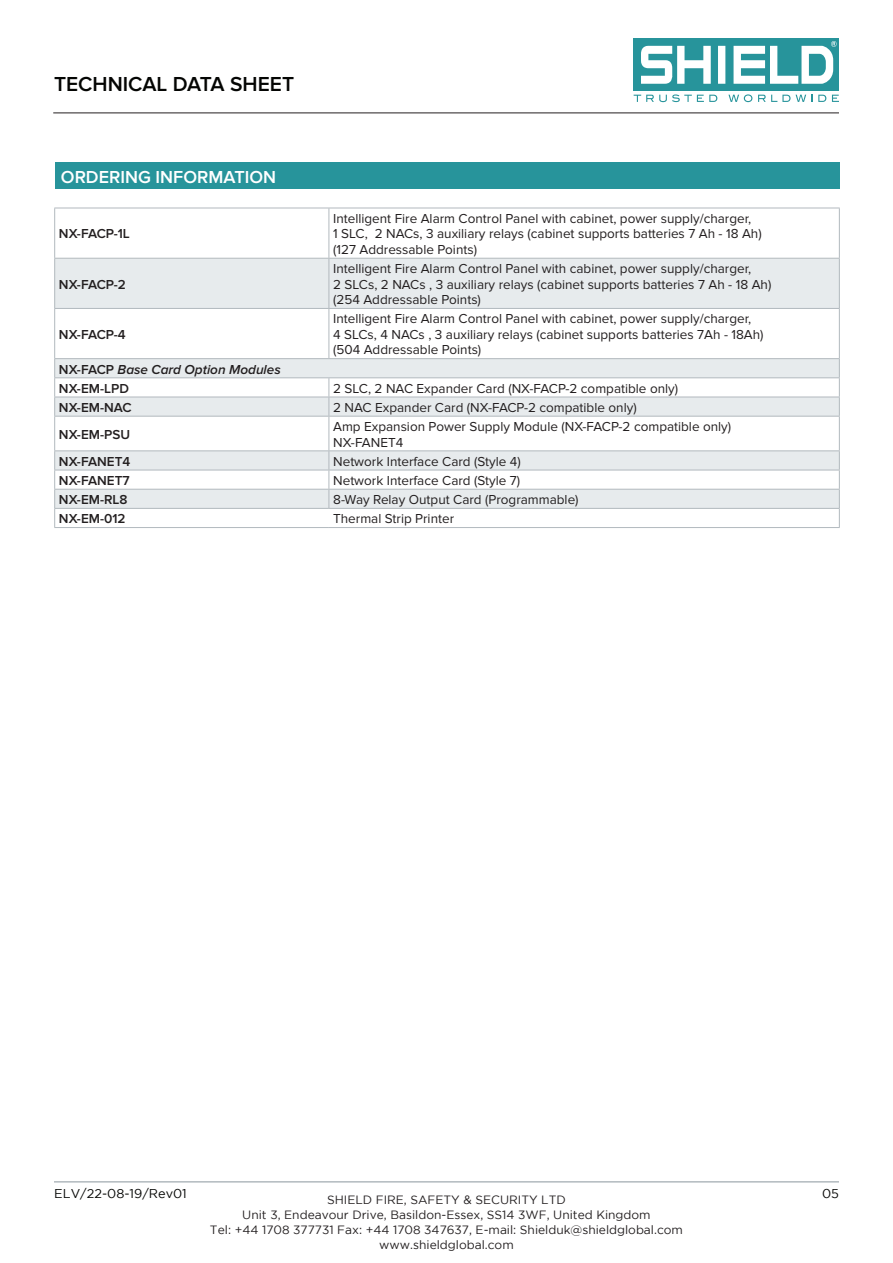
<style>
.page{position:relative;width:893px;height:1263px;background:#fff}
.page>*{position:absolute;margin:0;border:0;box-sizing:border-box;transform-origin:0 0}
.t1{font:600 21px "Proxima Nova";color:#040503}
.t2{font:600 18px "Proxima Nova";color:#fff}
.t3{font:13.5px/15.6px "Proxima Nova";color:#231f20}
.t4{font:600 13.5px "Proxima Nova";color:#231f20}
.t5{font:italic 600 13.5px "Proxima Nova";color:#231f20}
.t6{font:12.75px "Gotham";color:#040503}
.t7{font:12px/15px "Gotham";color:#231f20;text-align:center}
.s1{font-style:normal}
</style>
<div class="page">
<hr style="left:54px;top:1181px;width:785px;height:1px;background:#b2b9be">
<div style="left:634px;top:38px;width:205px;height:53px;background:#27949b"></div>
<svg style="left:641px;top:41px;width:196px;height:43px"></svg>
<svg style="left:634px;top:94px;width:83px;height:8px"></svg>
<svg style="left:728px;top:94px;width:24px;height:8px"></svg>
<svg style="left:758px;top:95px;width:32px;height:7px"></svg>
<svg style="left:796px;top:95px;width:16px;height:7px"></svg>
<svg style="left:818px;top:95px;width:8px;height:7px"></svg>
<svg style="left:832px;top:95px;width:7px;height:7px"></svg>
<hr style="left:53px;top:113px;width:786px;height:1px;background:#231f20">
<div style="left:55px;top:163px;width:784px;height:26px;background:#27949b"></div>
<svg style="left:55px;top:207px;width:784px;height:1px"></svg>
<svg style="left:55px;top:259px;width:784px;height:249px;fill:#e7ebed"></svg>
<hr style="left:54px;top:208px;width:275px;height:1px;background:#b2b9be">
<hr style="left:54px;top:208px;width:1px;height:50px;background:#b2b9be">
<hr style="left:329px;top:208px;width:511px;height:1px;background:#b2b9be">
<hr style="left:329px;top:208px;width:1px;height:50px;background:#b2b9be">
<hr style="left:839px;top:208px;width:1px;height:50px;background:#b2b9be">
<hr style="left:54px;top:258px;width:275px;height:1px;background:#b2b9be">
<hr style="left:54px;top:259px;width:1px;height:49px;background:#b2b9be">
<hr style="left:329px;top:258px;width:511px;height:1px;background:#b2b9be">
<hr style="left:329px;top:259px;width:1px;height:49px;background:#b2b9be">
<hr style="left:839px;top:259px;width:1px;height:49px;background:#b2b9be">
<hr style="left:54px;top:308px;width:275px;height:1px;background:#b2b9be">
<hr style="left:54px;top:309px;width:1px;height:49px;background:#b2b9be">
<hr style="left:54px;top:358px;width:275px;height:1px;background:#b2b9be">
<hr style="left:329px;top:308px;width:511px;height:1px;background:#b2b9be">
<hr style="left:329px;top:309px;width:1px;height:49px;background:#b2b9be">
<hr style="left:839px;top:309px;width:1px;height:49px;background:#b2b9be">
<hr style="left:329px;top:358px;width:511px;height:1px;background:#b2b9be">
<hr style="left:54px;top:377px;width:275px;height:1px;background:#b2b9be">
<svg style="left:54px;top:359px;width:1px;height:57px"></svg>
<hr style="left:54px;top:397px;width:275px;height:1px;background:#b2b9be">
<hr style="left:329px;top:377px;width:511px;height:1px;background:#b2b9be">
<svg style="left:329px;top:378px;width:1px;height:38px"></svg>
<svg style="left:839px;top:359px;width:1px;height:57px"></svg>
<hr style="left:329px;top:397px;width:511px;height:1px;background:#b2b9be">
<hr style="left:54px;top:416px;width:275px;height:1px;background:#b2b9be">
<hr style="left:54px;top:416px;width:1px;height:34px;background:#b2b9be">
<hr style="left:54px;top:450px;width:275px;height:1px;background:#b2b9be">
<hr style="left:329px;top:416px;width:511px;height:1px;background:#b2b9be">
<hr style="left:329px;top:416px;width:1px;height:34px;background:#b2b9be">
<hr style="left:839px;top:416px;width:1px;height:34px;background:#b2b9be">
<hr style="left:329px;top:450px;width:511px;height:1px;background:#b2b9be">
<hr style="left:54px;top:470px;width:275px;height:1px;background:#b2b9be">
<hr style="left:54px;top:489px;width:275px;height:1px;background:#b2b9be">
<hr style="left:329px;top:470px;width:511px;height:1px;background:#b2b9be">
<svg style="left:329px;top:451px;width:1px;height:57px"></svg>
<hr style="left:329px;top:489px;width:511px;height:1px;background:#b2b9be">
<hr style="left:54px;top:508px;width:275px;height:1px;background:#b2b9be">
<svg style="left:54px;top:451px;width:1px;height:76px"></svg>
<hr style="left:329px;top:508px;width:511px;height:1px;background:#b2b9be">
<svg style="left:839px;top:451px;width:1px;height:76px"></svg>
<hr style="left:54px;top:527px;width:275px;height:1px;background:#b2b9be">
<hr style="left:329px;top:527px;width:511px;height:1px;background:#b2b9be">
<h1 class="t1" style="left:54px;top:72px;width:242px">TECHNICAL DATA SHEET</h1>
<h2 class="t2" style="left:61px;top:167px;width:217px">ORDERING INFORMATION</h2>
<p class="t4" style="left:59px;top:226px;width:72px">NX-FACP-1L</p>
<p class="t4" style="left:59px;top:276px;width:68px">NX-FACP-2</p>
<p class="t4" style="left:59px;top:327px;width:68px">NX-FACP-4</p>
<p class="t5" style="left:59px;top:361px;width:223px"><span class="s1">NX-FACP</span> Base Card Option Modules</p>
<p class="t4" style="left:59px;top:380px;width:71px">NX-EM-LPD</p>
<p class="t4" style="left:59px;top:400px;width:74px">NX-EM-NAC</p>
<p class="t4" style="left:59px;top:427px;width:73px">NX-EM-PSU</p>
<p class="t4" style="left:59px;top:453px;width:73px">NX-FANET4</p>
<p class="t4" style="left:59px;top:473px;width:72px">NX-FANET7</p>
<p class="t4" style="left:59px;top:492px;width:70px">NX-EM-RL8</p>
<p class="t4" style="left:59px;top:511px;width:68px">NX-EM-012</p>
<p class="t3" style="left:333px;top:211px;width:430px">Intelligent Fire Alarm Control Panel with cabinet, power supply/charger,<br>1 SLC 2, NACs 3, auxiliary relays (cabinet supports batteries 7 Ah 18- Ah( (127 Addressable Points(</p>
<p class="t3" style="left:333px;top:261px;width:440px">Intelligent Fire Alarm Control Panel with cabinet, power supply/charger,<br>2 SLCs 2, NACs 3, auxiliary relays (cabinet supports batteries 7 Ah 18- Ah( (254 Addressable Points(</p>
<p class="t3" style="left:333px;top:311px;width:432px">Intelligent Fire Alarm Control Panel with cabinet, power supply/charger,<br>4 SLCs 4, NACs 3, auxiliary relays (cabinet supports batteries 7Ah 18- Ah( (504 Addressable Points(</p>
<p class="t3" style="left:333px;top:381px;width:346px">2 SLC 2, NAC Expander Card (NX-FACP-2 compatible only(</p>
<p class="t3" style="left:333px;top:400px;width:305px">2 NAC Expander Card (NX-FACP-2 compatible only(</p>
<p class="t3" style="left:333px;top:419px;width:400px">Amp Expansion Power Supply Module (NX-FACP-2 compatible only(</p>
<p class="t3" style="left:333px;top:433px;width:189px;line-height:19.2px">NX-FANET4<br>Network Interface Card (Style (4</p>
<p class="t3" style="left:333px;top:473px;width:188px">Network Interface Card (Style (7</p>
<p class="t3" style="left:333px;top:492px;width:247px">8-Way Relay Output Card (Programmable(</p>
<p class="t3" style="left:333px;top:511px;width:122px">Thermal Strip Printer</p>
<p class="t6" style="left:54px;top:1186px;width:134px">ELV/22-08-19/Rev01</p>
<p class="t7" style="left:210px;top:1191px;width:475px">SHIELD FIRE, SAFETY &amp; SECURITY LTD<br>Unit 3, Endeavour Drive, Basildon-Essex, SS14 3WF, United Kingdom<br>Tel: +44 1708 377731 Fax: +44 1708 347637, E-mail: Shielduk@shieldglobal.com www.shieldglobal.com</p>
<p class="t6" style="left:822px;top:1186px;width:18px">05</p>
</div>
